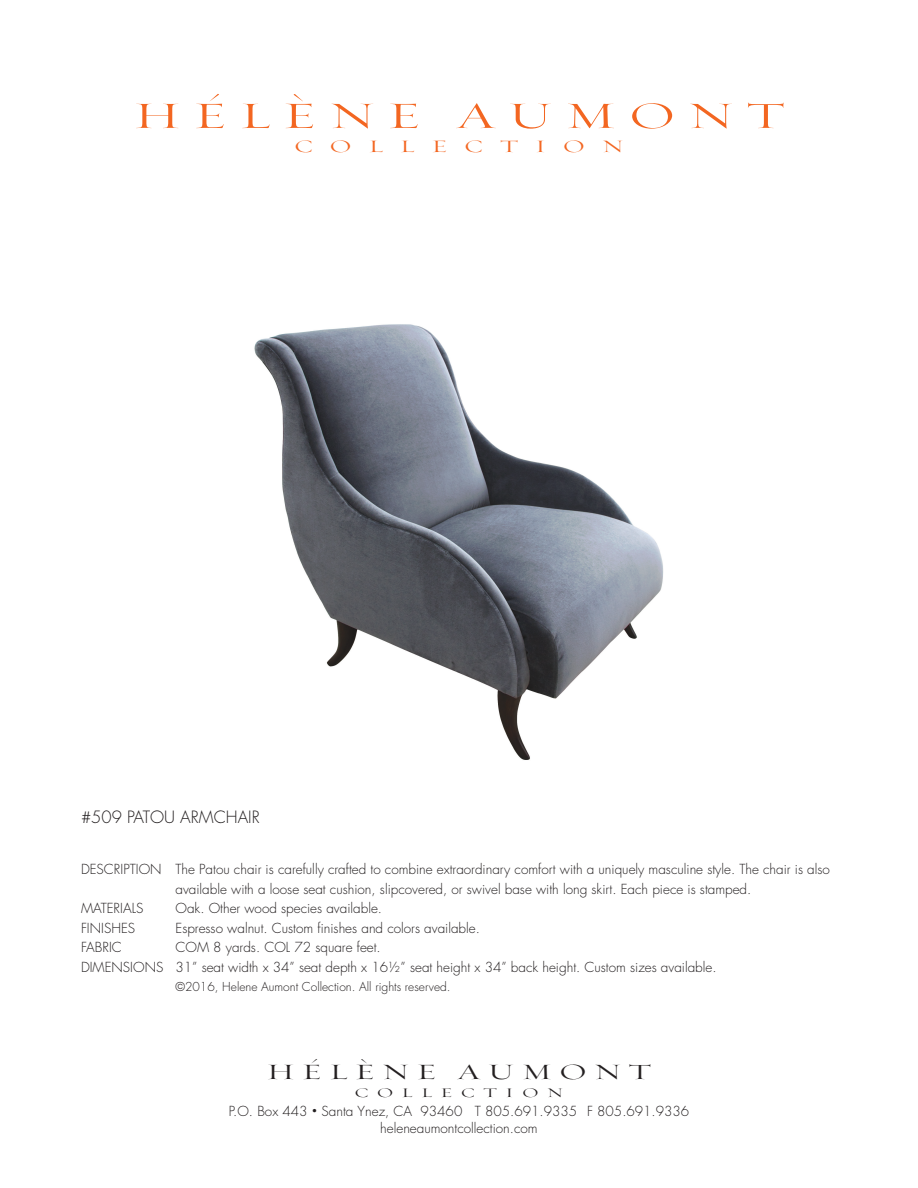
<style>
.page{position:relative;width:918px;height:1188px;background:#fff}
.page>*{position:absolute;margin:0;border:0;box-sizing:border-box;transform-origin:0 0}
.t1{font:38.1px "Requiem Fine HTF Roman";letter-spacing:.2em;color:#f36621;scale:1.5 1}
.t2{font:22.5px "Requiem Fine HTF Roman";letter-spacing:.2em;color:#231f20;scale:1.5 1}
.t3{font:18px "Requiem Fine HTF Roman";letter-spacing:.61em;color:#f36621;scale:1.5 1}
.Front_description{font:300 16.5px "Futura";color:#231f20}
.Body_text{font:300 13.5px/17.2px "Futura";color:#231f20;text-align:center}
.t4{font:13.5px "Requiem Fine HTF Roman";letter-spacing:.4em;color:#231f20;scale:1.5 1}
.Body_text-2{font:300 12px "Futura";color:#231f20}
.s1{font-size:9px}
</style>
<div class="page">
<img style="left:254px;top:324px;width:409px;height:436px">
<h1 class="t1" style="left:133px;top:93px;width:436px">HÉLÈNE AUMONT</h1>
<h3 class="t3" style="left:294px;top:136px;width:221px">COLLECTION</h3>
<p class="Front_description" style="left:81px;top:807px;width:180px">#509 PATOU ARMCHAIR</p>
<p class="Body_text" style="left:176px;top:860px;width:656px;line-height:19.5px;text-align:left;text-indent:-94px">DESCRIPTION The Patou chair is carefully crafted to combine extraordinary comfort with a uniquely masculine style. The chair is also available with a loose seat cushion, slipcovered, or swivel base with long skirt. Each piece is stamped.</p>
<p class="Body_text" style="left:81px;top:900px;width:64px">MATERIALS</p>
<p class="Body_text" style="left:176px;top:900px;width:208px">Oak. Other wood species available.</p>
<p class="Body_text" style="left:81px;top:920px;width:56px">FINISHES</p>
<p class="Body_text" style="left:175px;top:920px;width:306px">Espresso walnut. Custom finishes and colors available.</p>
<p class="Body_text" style="left:81px;top:939px;width:42px">FABRIC</p>
<p class="Body_text" style="left:176px;top:939px;width:207px">COM 8 yards. COL 72 square feet.</p>
<p class="Body_text" style="left:81px;top:959px;width:637px">DIMENSIONS 31” seat width x 34” seat depth x 16½” seat height x 34” back height. Custom sizes available.</p>
<p class="Body_text-2" style="left:176px;top:980px;width:277px">©2016, Helene Aumont Collection. All rights reserved.</p>
<h2 class="t2" style="left:266px;top:1058px;width:258px">HÉLÈNE AUMONT</h2>
<p class="t4" style="left:354px;top:1084px;width:141px">COLLECTION</p>
<p class="Body_text" style="left:229px;top:1103px;width:462px">P.O. Box 443 <span class="s1">•</span> Santa Ynez, CA 93460 T 805.691.9335 F 805.691.9336 heleneaumontcollection.com</p>
</div>
